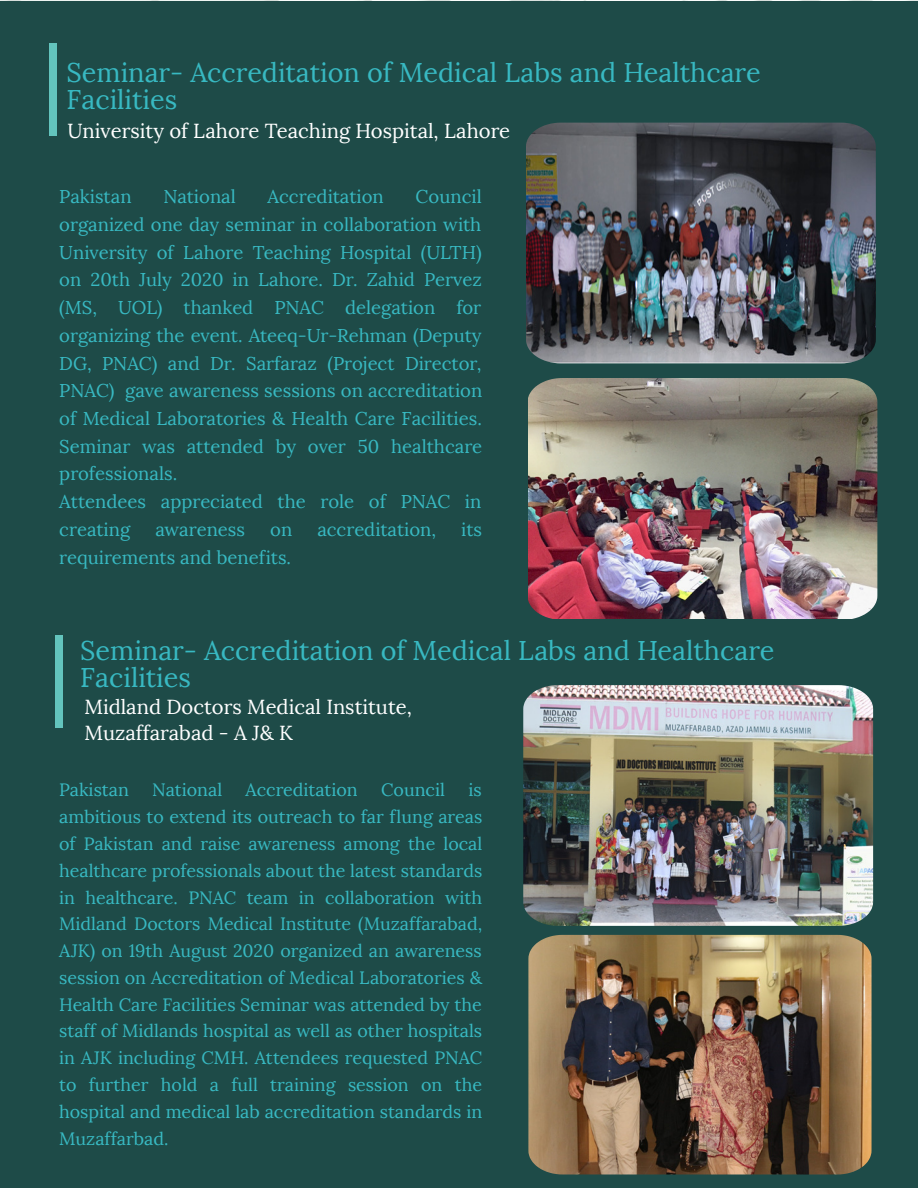
<style>
.page{position:relative;width:918px;height:1188px;background:#fff}
.page>*{position:absolute;margin:0;border:0;box-sizing:border-box;transform-origin:0 0}
.t1{font:27px/27px "Lora";color:#38b9c2}
.t2{font:20.25px/25.8px "Lora";color:#fff}
.t3{font:18.45px/27.8px "Lora";color:#38b9c2}
.t4{font:17.85px/26.8px "Lora";color:#38b9c2;text-align:justify}
</style>
<div class="page">
<div style="left:0;top:1px;width:918px;height:1187px;background:#1e4b48"></div>
<div style="left:49px;top:43px;width:8px;height:92px;background:#63c4bd"></div>
<img style="left:526px;top:123px;width:350px;height:240px">
<img style="left:528px;top:378px;width:349px;height:241px">
<div style="left:55px;top:635px;width:8px;height:92px;background:#63c4bd"></div>
<img style="left:523px;top:685px;width:350px;height:241px">
<img style="left:528px;top:935px;width:344px;height:239px">
<h1 class="t1" style="left:67px;top:59px;width:696px">Seminar- Accreditation of Medical Labs and Healthcare<br>Facilities</h1>
<p class="t2" style="left:67px;top:118px;width:444px">University of Lahore Teaching Hospital, Lahore</p>
<p class="t3" style="left:59px;top:183px;width:425px;text-indent:356px">Council organized one day seminar in collaboration with University of Lahore Teaching Hospital (ULTH) on 20th July 2020 in Lahore. Dr. Zahid Pervez (MS, UOL) thanked PNAC delegation for organizing the event. Ateeq-Ur-Rehman (Deputy DG, PNAC) and Dr. Sarfaraz (Project Director, PNAC) gave awareness sessions on accreditation of Medical Laboratories &amp; Health Care Facilities.<br>Seminar was attended by over 50 healthcare professionals.<br>Attendees appreciated the role of PNAC in creating</p>
<p class="t3" style="left:59px;top:183px;width:74px">Pakistan</p>
<p class="t3" style="left:163px;top:183px;width:74px">National</p>
<p class="t3" style="left:268px;top:183px;width:118px">Accreditation</p>
<p class="t3" style="left:155px;top:516px;width:91px">awareness</p>
<p class="t3" style="left:270px;top:516px;width:24px">on</p>
<p class="t3" style="left:317px;top:516px;width:120px">accreditation,</p>
<p class="t3" style="left:461px;top:516px;width:22px">its</p>
<p class="t3" style="left:59px;top:544px;width:233px">requirements and benefits.</p>
<h1 class="t1" style="left:80px;top:638px;width:696px">Seminar- Accreditation of Medical Labs and Healthcare<br>Facilities</h1>
<p class="t2" style="left:84px;top:695px;width:329px">Midland Doctors Medical Institute,<br>Muzaffarabad - A J&amp; K</p>
<p class="t4" style="left:59px;top:777px;width:71px">Pakistan</p>
<p class="t4" style="left:152px;top:777px;width:71px">National</p>
<p class="t4" style="left:246px;top:777px;width:114px">Accreditation</p>
<p class="t4" style="left:381px;top:777px;width:65px">Council</p>
<p class="t4" style="left:59px;top:777px;width:425px;text-indent:409px">is ambitious to extend its outreach to far flung areas of Pakistan and raise awareness among the local healthcare professionals about the latest standards in healthcare. PNAC team in collaboration with Midland Doctors Medical Institute (Muzaffarabad, AJK) on 19th August 2020 organized an awareness session on Accreditation of Medical Laboratories &amp; Health Care Facilities Seminar was attended by the staff of Midlands hospital as well as other hospitals in AJK including CMH. Attendees requested PNAC to further hold a full training session on the hospital and medical lab accreditation standards in Muzaffarbad.</p>
</div>
